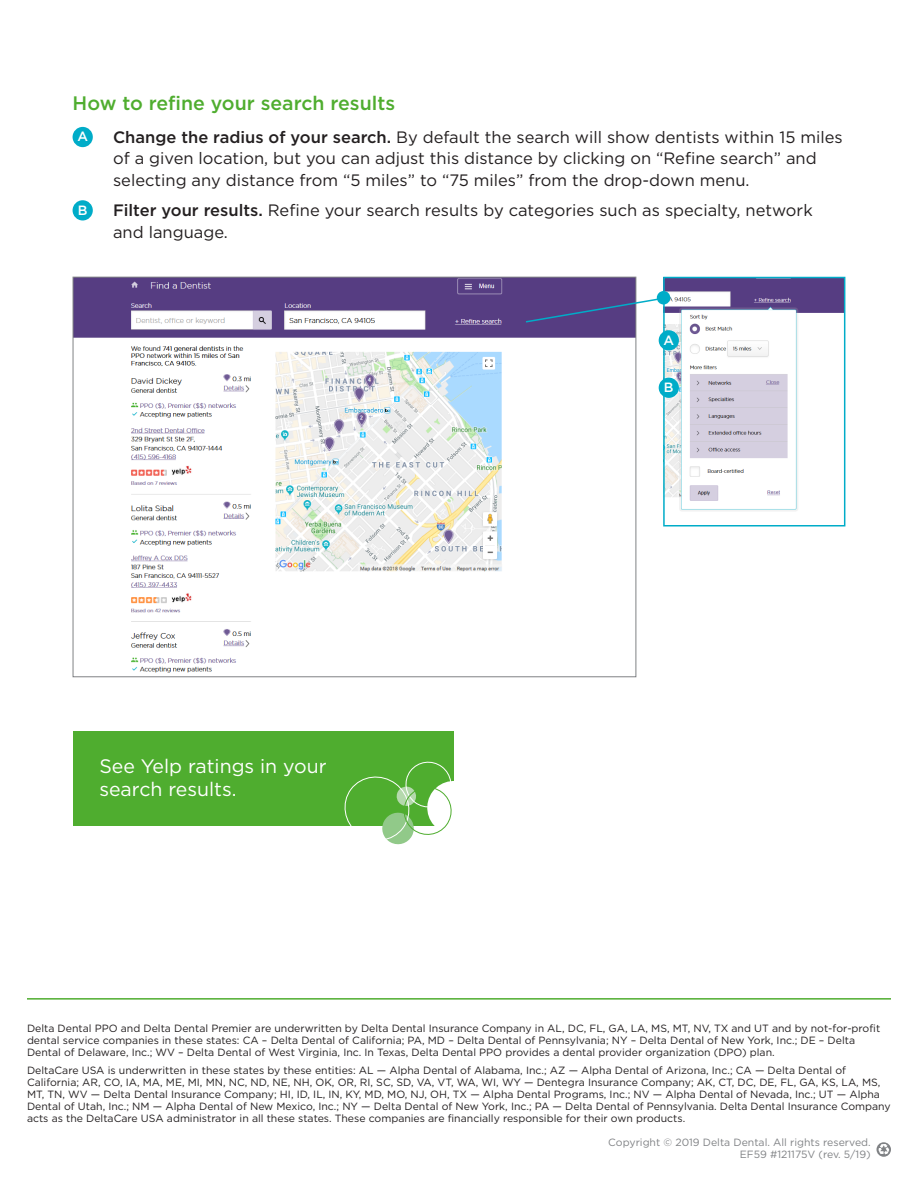
<style>
.page{position:relative;width:918px;height:1188px;background:#fff}
.page>*{position:absolute;margin:0;border:0;box-sizing:border-box;transform-origin:0 0}
.Numbered_Bullets{font:19.5px/23.4px "Gotham";color:#fff}
.SubHead{font:500 19.5px "Gotham";color:#4fad2f}
.Body{font:16.5px/21.8px "Gotham";color:#231f20}
.t1{font:500 13.5px "Gotham";color:#fff}
.Disclaimer_NoNumbers{font:10.5px/12px "Gotham";color:#231f20}
.t2{font:10.5px "Gotham";color:#808285}
.s1{font-weight:500}
</style>
<div class="page">
<hr style="left:27px;top:998px;width:864px;height:2px;background:#4fad2f">
<svg style="left:877px;top:1142px;width:14px;height:15px"></svg>
<img style="left:666px;top:280px;width:176px;height:231px">
<div style="left:663px;top:277px;width:182px;height:249px;border:2px solid #00acc8"></div>
<div style="left:73px;top:127px;width:20px;height:20px;background:#00acc8;border-radius:50%"></div>
<div style="left:73px;top:200px;width:20px;height:20px;background:#00acc8;border-radius:50%"></div>
<img style="left:75px;top:279px;width:559px;height:394px">
<div style="left:659px;top:330px;width:20px;height:20px;background:#00acc8;border-radius:50%"></div>
<div style="left:659px;top:378px;width:20px;height:20px;background:#00acc8;border-radius:50%"></div>
<svg style="left:524px;top:297px;width:140px;height:27px"></svg>
<div style="left:657px;top:291px;width:13px;height:13px;background:#00acc8;border-radius:50%"></div>
<div style="left:73px;top:731px;width:380px;height:94px;background:#4fad2f"></div>
<svg style="left:341px;top:758px;width:113px;height:87px"></svg>
<p class="SubHead" style="left:73px;top:90px;width:324px">How to refine your search results</p>
<p class="t1" style="left:77px;top:128px;width:12px">A</p>
<p class="Body" style="left:113px;top:126px;width:731px"><span class="s1">Change the radius of your search.</span> By default the search will show dentists within 15 miles of a given location, but you can adjust this distance by clicking on “Refine search” and selecting any distance from “5 miles” to “75 miles” from the drop-down menu.</p>
<p class="t1" style="left:78px;top:201px;width:11px">B</p>
<p class="Body" style="left:113px;top:199px;width:701px"><span class="s1">Filter your results.</span> Refine your search results by categories such as specialty, network and language.</p>
<p class="Numbered_Bullets" style="left:99px;top:754px;width:229px">See Yelp ratings in your search results.</p>
<p class="t1" style="left:664px;top:331px;width:12px">A</p>
<p class="t1" style="left:664px;top:378px;width:11px">B</p>
<p class="Disclaimer_NoNumbers" style="left:27px;top:1022px;width:855px">Delta Dental PPO and Delta Dental Premier are underwritten by Delta Dental Insurance Company in AL, DC, FL, GA, LA, MS, MT, NV, TX and UT and by not-for-profit dental service companies in these states: CA – Delta Dental of California; PA, MD – Delta Dental of Pennsylvania; NY – Delta Dental of New York, Inc.; DE – Delta<br>Dental of Delaware, Inc.; WV – Delta Dental of West Virginia, Inc. In Texas, Delta Dental PPO provides a dental provider organization (DPO) plan.</p>
<p class="Disclaimer_NoNumbers" style="left:27px;top:1064px;width:865px">DeltaCare USA is underwritten in these states by these entities: AL — Alpha Dental of Alabama, Inc.; AZ — Alpha Dental of Arizona, Inc.; CA — Delta Dental of California; AR, CO, IA, MA, ME, MI, MN, NC, ND, NE, NH, OK, OR, RI, SC, SD, VA, VT, WA, WI, WY — Dentegra Insurance Company; AK, CT, DC, DE, FL, GA, KS, LA, MS, MT, TN, WV — Delta Dental Insurance Company; HI, ID, IL, IN, KY, MD, MO, NJ, OH, TX — Alpha Dental Programs, Inc.; NV — Alpha Dental of Nevada, Inc.; UT — Alpha Dental of Utah, Inc.; NM — Alpha Dental of New Mexico, Inc.; NY — Delta Dental of New York, Inc.; PA — Delta Dental of Pennsylvania. Delta Dental Insurance Company acts as the DeltaCare USA administrator in all these states. These companies are financially responsible for their own products.</p>
<p class="t2" style="left:608px;top:1136px;width:264px">Copyright © 2019 Delta Dental. All rights reserved.</p>
<p class="t2" style="left:740px;top:1148px;width:132px">EF59 #121175V (rev. 5/19)</p>
</div>
